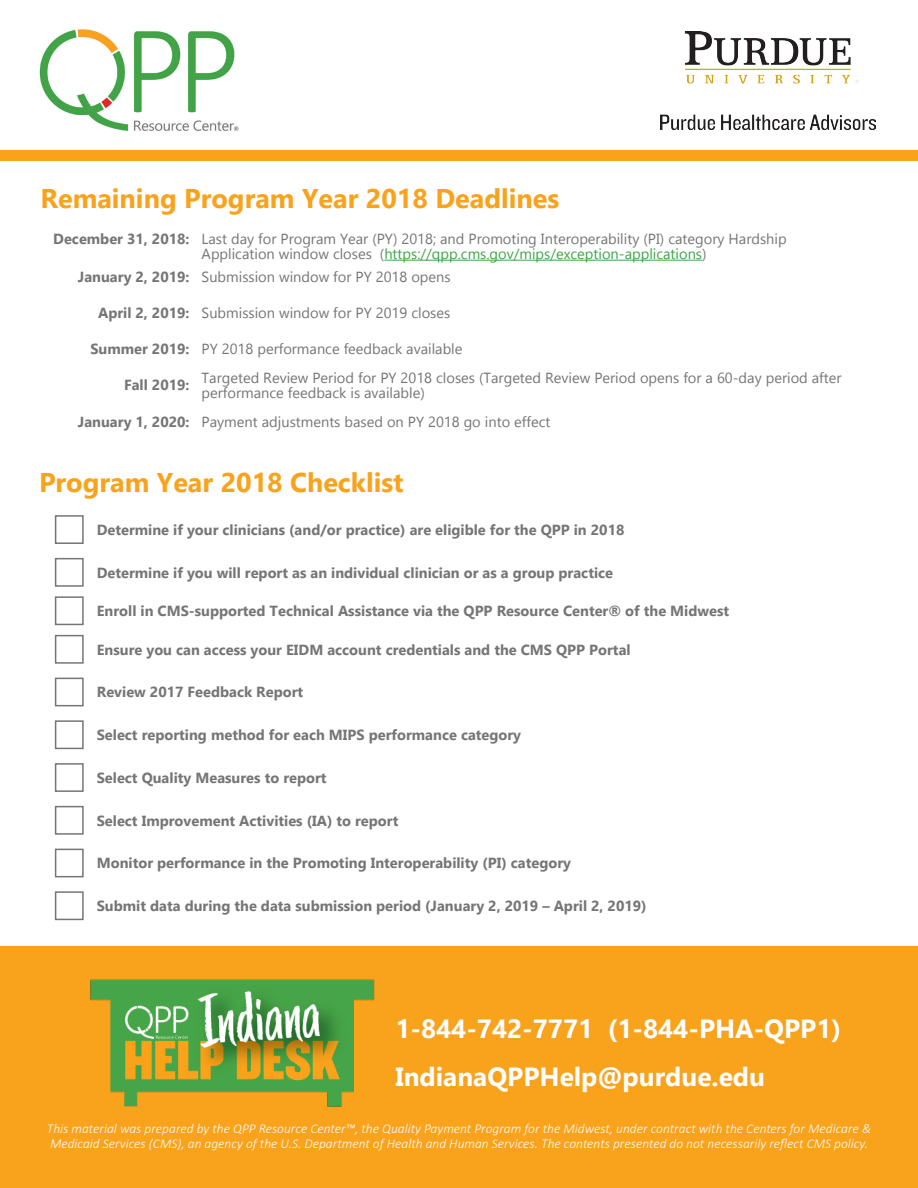
<style>
.page{position:relative;width:918px;height:1188px;background:#fff}
.page>*{position:absolute;margin:0;border:0;box-sizing:border-box;transform-origin:0 0}
.t1{font:700 27px "Gadugi";color:#f9a21c}
.t2{font:700 26.25px "Gadugi";color:#fff}
.t3{font:700 14.7px "Gadugi";color:#767575}
.t4{font:14.7px/14.7px "Gadugi";color:#767575}
.t5{font:italic 300 13.5px/15px "Calibri";color:#fff}
.s1{color:#41a247}
</style>
<div class="page">
<div style="left:0;top:947px;width:918px;height:241px;background:#f9a21c"></div>
<img style="left:39px;top:29px;width:200px;height:102px">
<div style="left:0;top:151px;width:918px;height:10px;background:#f9a31b"></div>
<img style="left:660px;top:32px;width:216px;height:98px">
<div style="left:55px;top:515px;width:29px;height:29px;border:2px solid #767575"></div>
<div style="left:55px;top:558px;width:29px;height:29px;border:2px solid #767575"></div>
<div style="left:55px;top:596px;width:29px;height:29px;border:2px solid #767575"></div>
<div style="left:55px;top:635px;width:29px;height:29px;border:2px solid #767575"></div>
<div style="left:55px;top:678px;width:29px;height:28px;border:2px solid #767575"></div>
<div style="left:55px;top:720px;width:29px;height:29px;border:2px solid #767575"></div>
<div style="left:55px;top:763px;width:29px;height:29px;border:2px solid #767575"></div>
<div style="left:55px;top:806px;width:29px;height:29px;border:2px solid #767575"></div>
<div style="left:55px;top:849px;width:29px;height:28px;border:2px solid #767575"></div>
<div style="left:55px;top:891px;width:29px;height:29px;border:2px solid #767575"></div>
<img style="left:90px;top:979px;width:285px;height:128px">
<hr style="left:384px;top:260px;width:318px;height:1px;background:#41a247">
<p class="t1" style="left:40px;top:182px;width:520px">Remaining Program Year 2018 Deadlines</p>
<p class="t3" style="left:53px;top:230px;width:138px">December 31, 2018:</p>
<p class="t4" style="left:202px;top:232px;width:587px">Last day for Program Year (PY) 2018; and Promoting Interoperability (PI) category Hardship<br>Application window closes (<span class="s1">https://qpp.cms.gov/mips/exception-applications</span>)</p>
<p class="t3" style="left:78px;top:268px;width:113px">January 2, 2019:</p>
<p class="t4" style="left:202px;top:270px;width:251px">Submission window for PY 2018 opens</p>
<p class="t3" style="left:98px;top:304px;width:93px">April 2, 2019:</p>
<p class="t4" style="left:202px;top:306px;width:250px">Submission window for PY 2019 closes</p>
<p class="t3" style="left:90px;top:340px;width:101px">Summer 2019:</p>
<p class="t4" style="left:202px;top:342px;width:262px">PY 2018 performance feedback available</p>
<p class="t3" style="left:124px;top:376px;width:67px">Fall 2019:</p>
<p class="t4" style="left:202px;top:370px;width:641px">Targeted Review Period for PY 2018 closes (Targeted Review Period opens for a 60-day period after performance feedback is available)</p>
<p class="t3" style="left:78px;top:412px;width:113px">January 1, 2020:</p>
<p class="t4" style="left:202px;top:414px;width:350px">Payment adjustments based on PY 2018 go into effect</p>
<p class="t1" style="left:39px;top:466px;width:366px">Program Year 2018 Checklist</p>
<p class="t3" style="left:97px;top:521px;width:529px">Determine if your clinicians (and/or practice) are eligible for the QPP in 2018</p>
<p class="t3" style="left:97px;top:564px;width:518px">Determine if you will report as an individual clinician or as a group practice</p>
<p class="t3" style="left:97px;top:602px;width:634px">Enroll in CMS-supported Technical Assistance via the QPP Resource Center® of the Midwest</p>
<p class="t3" style="left:97px;top:641px;width:535px">Ensure you can access your EIDM account credentials and the CMS QPP Portal</p>
<p class="t3" style="left:97px;top:683px;width:208px">Review 2017 Feedback Report</p>
<p class="t3" style="left:97px;top:726px;width:426px">Select reporting method for each MIPS performance category</p>
<p class="t3" style="left:97px;top:769px;width:231px">Select Quality Measures to report</p>
<p class="t3" style="left:97px;top:812px;width:303px">Select Improvement Activities (IA) to report</p>
<p class="t3" style="left:97px;top:854px;width:476px">Monitor performance in the Promoting Interoperability (PI) category</p>
<p class="t3" style="left:97px;top:897px;width:551px">Submit data during the data submission period (January 2, 2019 – April 2, 2019)</p>
<p class="t2" style="left:395px;top:1013px;width:447px">1-844-742-7771 (1-844-PHA-QPP1)</p>
<p class="t2" style="left:395px;top:1061px;width:371px">IndianaQPPHelp@purdue.edu</p>
<p class="t5" style="left:47px;top:1121px;width:826px">This material was prepared by the QPP Resource Center™, the Quality Payment Program for the Midwest, under contract with the Centers for Medicare &amp;<br>Medicaid Services (CMS), an agency of the U.S. Department of Health and Human Services. The contents presented do not necessarily reflect CMS policy.</p>
</div>
